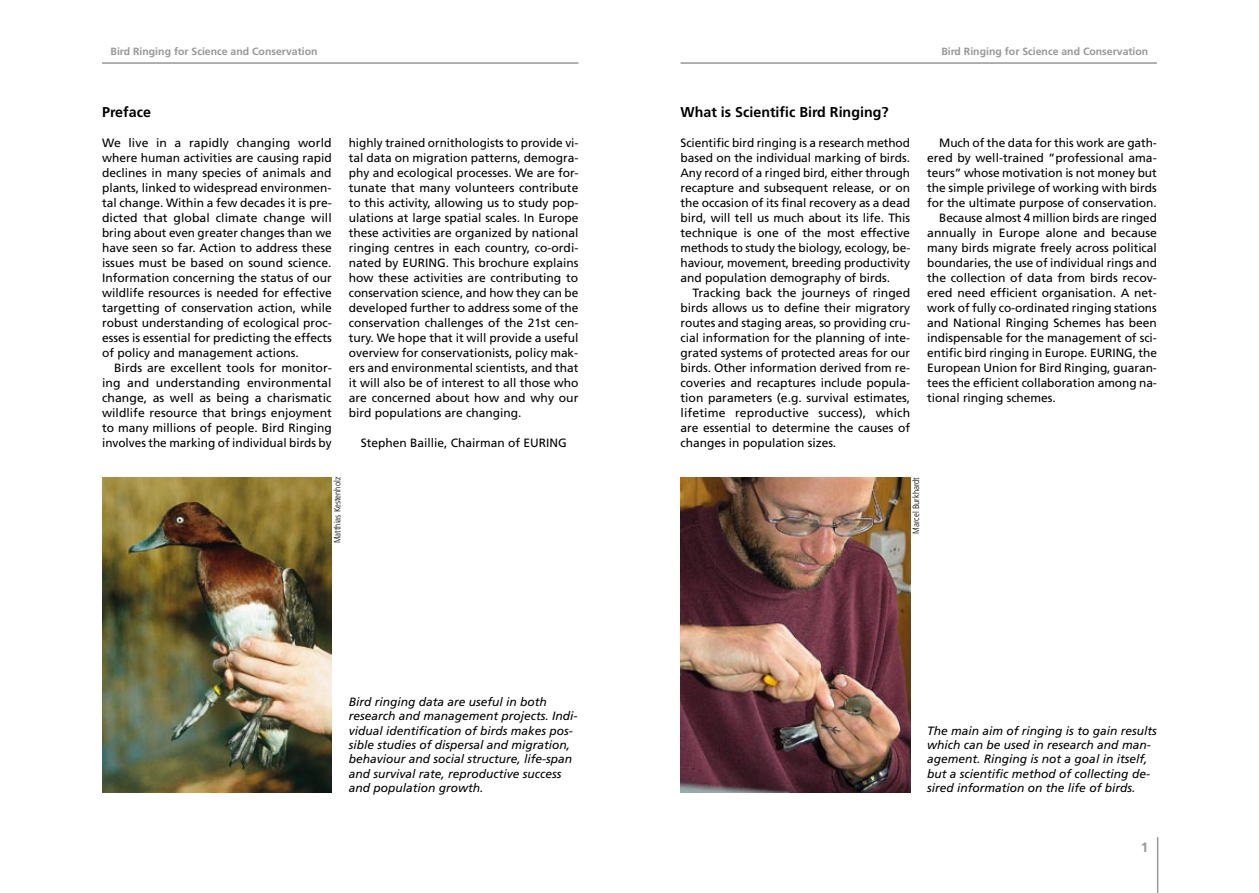
<style>
.page{position:relative;width:1259px;height:893px;background:#fff}
.page>*{position:absolute;margin:0;border:0;box-sizing:border-box;transform-origin:0 0}
.t1{font:700 14.25px "Frutiger";color:#000}
.t2{font:700 13.5px "Frutiger";color:#979898}
.t3{font:12px/15px "Frutiger";letter-spacing:-.005em;color:#000;text-align:justify}
.t4{font:italic 12px/14.4px "Frutiger";color:#000}
.t5{font:700 10.5px "Frutiger";color:#979898}
.t6{font:300 condensed 9px "Frutiger";color:#000}
</style>
<div class="page">
<img style="left:680px;top:477px;width:230px;height:315px">
<img style="left:102px;top:477px;width:230px;height:315px">
<hr style="left:102px;top:62px;width:476px;height:2px;background:#979898">
<hr style="left:1157px;top:837px;width:1px;height:56px;background:#979898">
<hr style="left:680px;top:62px;width:477px;height:2px;background:#979898">
<p class="t5" style="left:111px;top:45px;width:208px">Bird Ringing for Science and Conservation</p>
<p class="t5" style="left:941px;top:45px;width:208px">Bird Ringing for Science and Conservation</p>
<p class="t1" style="left:102px;top:104px;width:50px">Preface</p>
<p class="t1" style="left:680px;top:104px;width:209px">What is Scientific Bird Ringing?</p>
<p class="t3" style="left:102px;top:135px;width:231px">We live in a rapidly changing world where human activities are causing rapid declines in many species of animals and plants, linked to widespread environmen&shy;tal change. Within a few decades it is pre&shy;dicted that global climate change will bring about even greater changes than we have seen so far. Action to address these issues must be based on sound science.<br>Information concerning the status of our wildlife resources is needed for effective targetting of conservation action, while robust understanding of ecological proc&shy;esses is essential for predicting the effects of policy and management actions.</p>
<p class="t3" style="left:102px;top:360px;width:231px;text-indent:12px">Birds are excellent tools for monitor&shy;ing and understanding environmental change, as well as being a charismatic wildlife resource that brings enjoyment to many millions of people. Bird Ringing involves the marking of individual birds by</p>
<p class="t3" style="left:349px;top:135px;width:231px">highly trained ornithologists to provide vi&shy;tal data on migration patterns, demogra&shy;phy and ecological processes. We are for&shy;tunate that many volunteers contribute to this activity, allowing us to study pop&shy;ulations at large spatial scales. In Europe these activities are organized by national ringing centres in each country, co-ordi&shy;nated by EURING. This brochure explains how these activities are contributing to conservation science, and how they can be developed further to address some of the conservation challenges of the 21st cen&shy;tury. We hope that it will provide a useful overview for conservationists, policy mak&shy;ers and environmental scientists, and that it will also be of interest to all those who are concerned about how and why our bird populations are changing.</p>
<p class="t3" style="left:361px;top:435px;width:208px">Stephen Baillie, Chairman of EURING</p>
<p class="t3" style="left:680px;top:135px;width:231px">Scientific bird ringing is a research method based on the individual marking of birds.<br>Any record of a ringed bird, either through recapture and subsequent release, or on the occasion of its final recovery as a dead bird, will tell us much about its life. This technique is one of the most effective methods to study the biology, ecology, be&shy;haviour, movement, breeding productivity and population demography of birds.</p>
<p class="t3" style="left:680px;top:285px;width:231px;text-indent:12px">Tracking back the journeys of ringed birds allows us to define their migratory routes and staging areas, so providing cru&shy;cial information for the planning of inte&shy;grated systems of protected areas for our birds. Other information derived from re&shy;coveries and recaptures include popula&shy;tion parameters (e.g. survival estimates, lifetime reproductive success), which are essential to determine the causes of changes in population sizes.</p>
<p class="t3" style="left:939px;top:135px;width:219px">Much of the data for this work are gath-</p>
<p class="t3" style="left:927px;top:150px;width:231px">ered by well-trained ”professional ama-</p>
<p class="t3" style="left:927px;top:165px;width:231px">teurs” whose motivation is not money but</p>
<p class="t3" style="left:927px;top:180px;width:231px">the simple privilege of working with birds</p>
<p class="t3" style="left:927px;top:195px;width:231px">for the ultimate purpose of conservation.</p>
<p class="t3" style="left:939px;top:210px;width:219px">Because almost 4 million birds are ringed</p>
<p class="t3" style="left:927px;top:225px;width:231px">annually in Europe alone and because</p>
<p class="t3" style="left:927px;top:240px;width:231px">many birds migrate freely across political</p>
<p class="t3" style="left:927px;top:255px;width:231px">boundaries, the use of individual rings and</p>
<p class="t3" style="left:927px;top:270px;width:231px">the collection of data from birds recov-</p>
<p class="t3" style="left:927px;top:285px;width:231px">ered need efficient organisation. A net-</p>
<p class="t3" style="left:927px;top:300px;width:231px">work of fully co-ordinated ringing stations</p>
<p class="t3" style="left:927px;top:315px;width:231px">and National Ringing Schemes has been</p>
<p class="t3" style="left:927px;top:330px;width:231px">indispensable for the management of sci-</p>
<p class="t3" style="left:927px;top:345px;width:231px">entific bird ringing in Europe. EURING, the</p>
<p class="t3" style="left:927px;top:360px;width:231px">European Union for Bird Ringing, guaran-</p>
<p class="t3" style="left:927px;top:375px;width:231px">tees the efficient collaboration among na-</p>
<p class="t3" style="left:927px;top:390px;width:130px">tional ringing schemes.</p>
<p class="t6" style="left:332px;top:543px;width:68px;rotate:-90deg">Matthias Kestenholz</p>
<p class="t6" style="left:911px;top:534px;width:58px;rotate:-90deg">Marcel Burkhardt</p>
<p class="t4" style="left:349px;top:694px;width:230px">Bird ringing data are useful in both research and management projects. Indi&shy;vidual identification of birds makes pos&shy;sible studies of dispersal and migration, behaviour and social structure, life-span and survival rate, reproductive success and population growth.</p>
<p class="t4" style="left:927px;top:723px;width:231px">The main aim of ringing is to gain results which can be used in research and man&shy;agement. Ringing is not a goal in itself, but a scientific method of collecting de&shy;sired information on the life of birds.</p>
<p class="t2" style="left:1141px;top:839px;width:9px">1</p>
</div>
